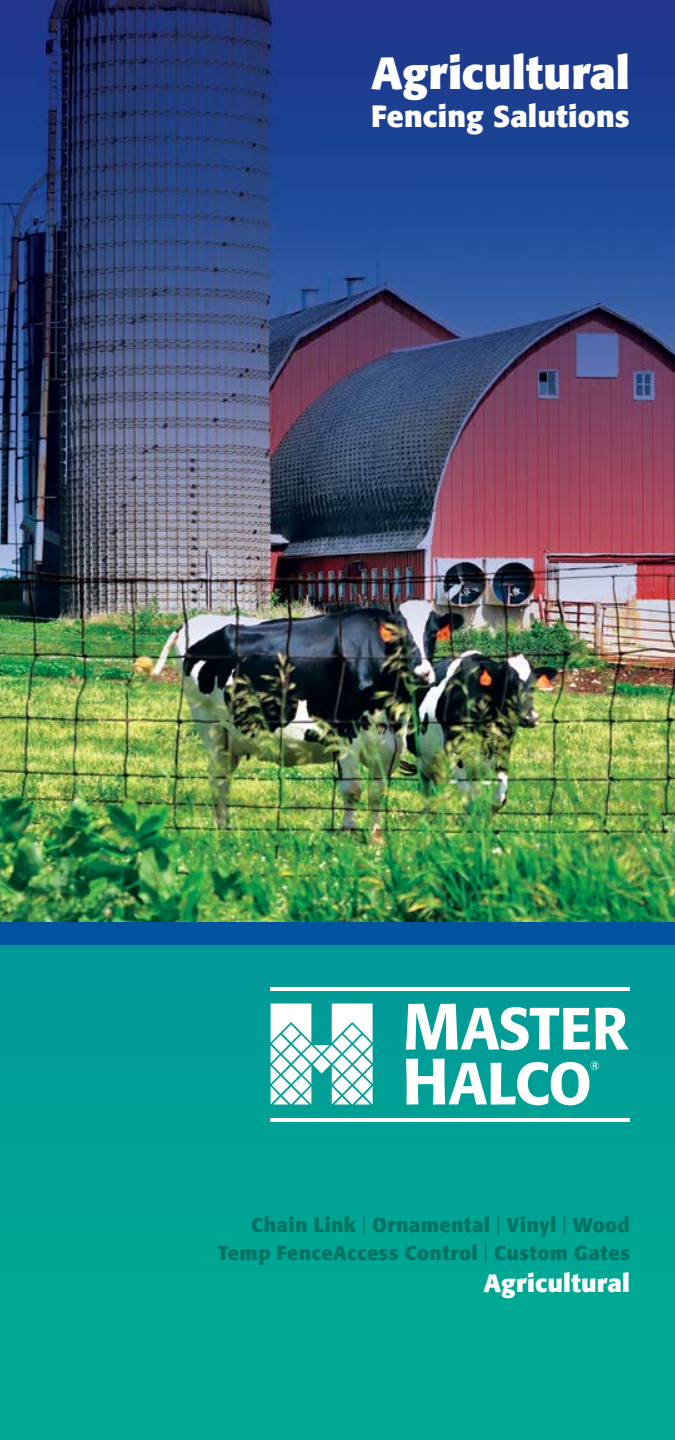
<style>
.page{position:relative;width:675px;height:1440px;background:#00a494}
.page>*{position:absolute;margin:0;border:0;box-sizing:border-box;transform-origin:0 0}
.t1{font:700 45px "Formata";color:#fff}
.t2{font:700 30px "Formata";letter-spacing:.005em;color:#fff}
.t3{font:700 25px "Formata";letter-spacing:.01em;color:#fff}
.t4{font:700 20px/27.5px "Formata";letter-spacing:.015em;color:#007464;text-align:right}
.s1{font-weight:300}
</style>
<div class="page">
<img style="left:0;top:0;width:675px;height:922px">
<div style="left:0;top:922px;width:675px;height:23px;background:#00539f"></div>
<hr style="left:270px;top:1118px;width:360px;height:3px;background:#fff">
<hr style="left:270px;top:987px;width:360px;height:3px;background:#fff">
<svg style="left:406px;top:1004px;width:223px;height:46px"></svg>
<svg style="left:271px;top:1004px;width:102px;height:101px"></svg>
<svg style="left:406px;top:1059px;width:193px;height:46px"></svg>
<h1 class="t1" style="left:371px;top:45px;width:260px">Agricultural</h1>
<h2 class="t2" style="left:371px;top:97px;width:260px">Fencing Salutions</h2>
<p class="t4" style="left:218px;top:1211px;width:414px">Chain Link <span class="s1">|</span> Ornamental <span class="s1">|</span> Vinyl <span class="s1">|</span> Wood<br>Temp FenceAccess Control <span class="s1">|</span> Custom Gates</p>
<p class="t3" style="left:484px;top:1268px;width:148px">Agricultural</p>
</div>
